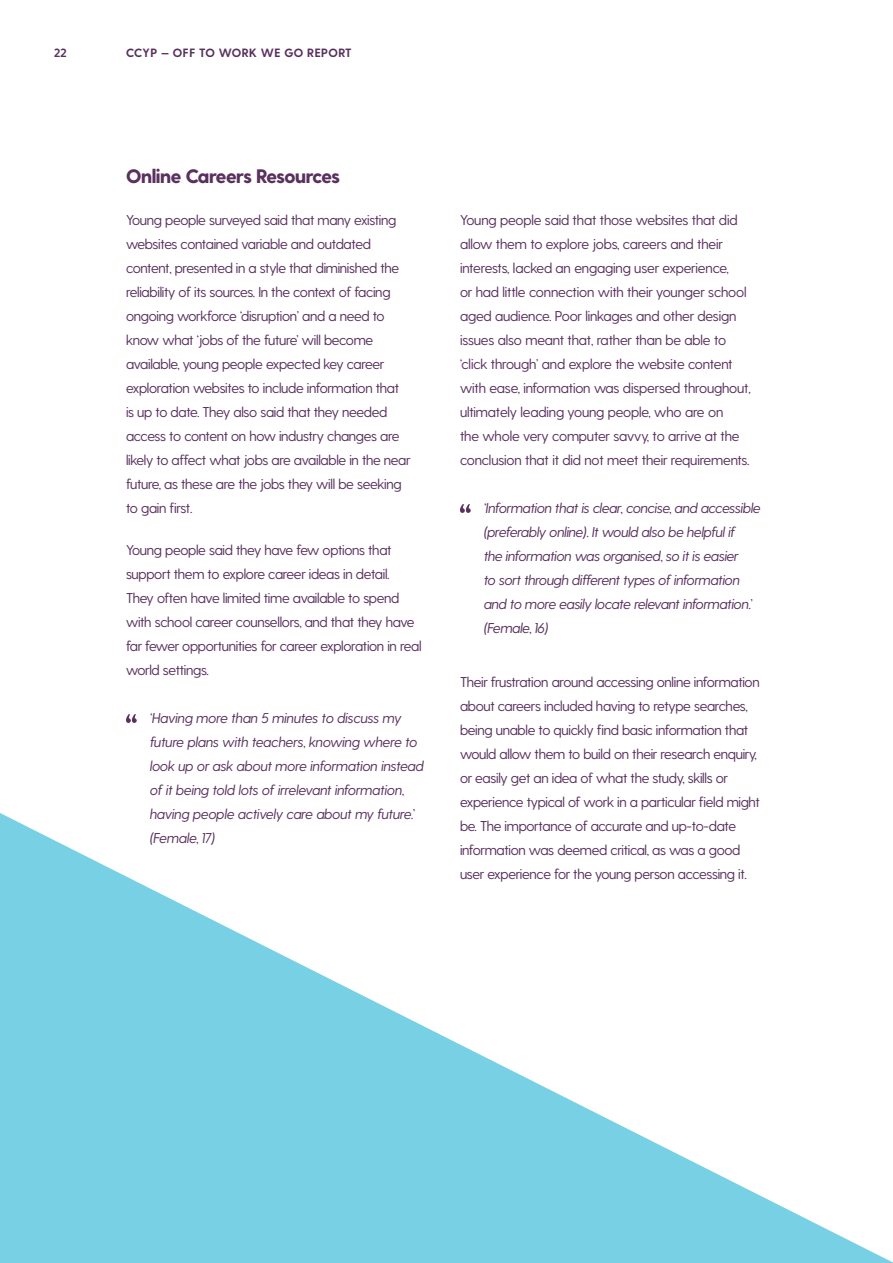
<style>
.page{position:relative;width:893px;height:1263px;background:#fff}
.page>*{position:absolute;margin:0;border:0;box-sizing:border-box;transform-origin:0 0}
.Heading_3{font:800 19.5px "Greycliff CF";letter-spacing:-.02em;color:#59305e}
.Paragraph_Standard{font:14.25px/24px "Greycliff CF";letter-spacing:-.02em;color:#59305e}
.Quote_Small{font:italic 14.25px/24px "Greycliff CF";letter-spacing:-.02em;color:#59305e}
.t1{font:700 12px "Greycliff CF";letter-spacing:.04em;color:#59305e}
</style>
<div class="page">
<svg style="left:0;top:813px;width:893px;height:450px"></svg>
<svg style="left:126px;top:714px;width:11px;height:9px"></svg>
<svg style="left:460px;top:504px;width:11px;height:9px"></svg>
<p class="t1" style="left:54px;top:45px;width:14px">22</p>
<p class="t1" style="left:126px;top:45px;width:227px">CCYP — OFF TO WORK WE GO REPORT</p>
<p class="Heading_3" style="left:126px;top:164px;width:215px">Online Careers Resources</p>
<p class="Paragraph_Standard" style="left:126px;top:208px;width:286px">Young people surveyed said that many existing websites contained variable and outdated content, presented in a style that diminished the reliability of its sources. In the context of facing ongoing workforce ‘disruption’ and a need to know what ‘jobs of the future’ will become available, young people expected key career exploration websites to include information that is up to date. They also said that they needed access to content on how industry changes are likely to affect what jobs are available in the near future, as these are the jobs they will be seeking to gain first.</p>
<p class="Paragraph_Standard" style="left:126px;top:538px;width:297px">Young people said they have few options that support them to explore career ideas in detail.<br>They often have limited time available to spend with school career counsellors, and that they have far fewer opportunities for career exploration in real world settings.</p>
<p class="Quote_Small" style="left:150px;top:706px;width:276px">‘Having more than 5 minutes to discuss my future plans with teachers, knowing where to look up or ask about more information instead of it being told lots of irrelevant information, having people actively care about my future.’ (Female, 17)</p>
<p class="Paragraph_Standard" style="left:460px;top:208px;width:292px">Young people said that those websites that did allow them to explore jobs, careers and their interests, lacked an engaging user experience,<br>or had little connection with their younger school aged audience. Poor linkages and other design issues also meant that, rather than be able to ‘click through’ and explore the website content with ease, information was dispersed throughout, ultimately leading young people, who are on<br>the whole very computer savvy, to arrive at the conclusion that it did not meet their requirements.</p>
<p class="Quote_Small" style="left:484px;top:496px;width:278px">‘Information that is clear, concise, and accessible (preferably online). It would also be helpful if<br>the information was organised, so it is easier<br>to sort through different types of information and to more easily locate relevant information.’ (Female, 16)</p>
<p class="Paragraph_Standard" style="left:460px;top:670px;width:301px">Their frustration around accessing online information about careers included having to retype searches, being unable to quickly find basic information that would allow them to build on their research enquiry, or easily get an idea of what the study, skills or experience typical of work in a particular field might be. The importance of accurate and up-to-date information was deemed critical, as was a good user experience for the young person accessing it.</p>
</div>
